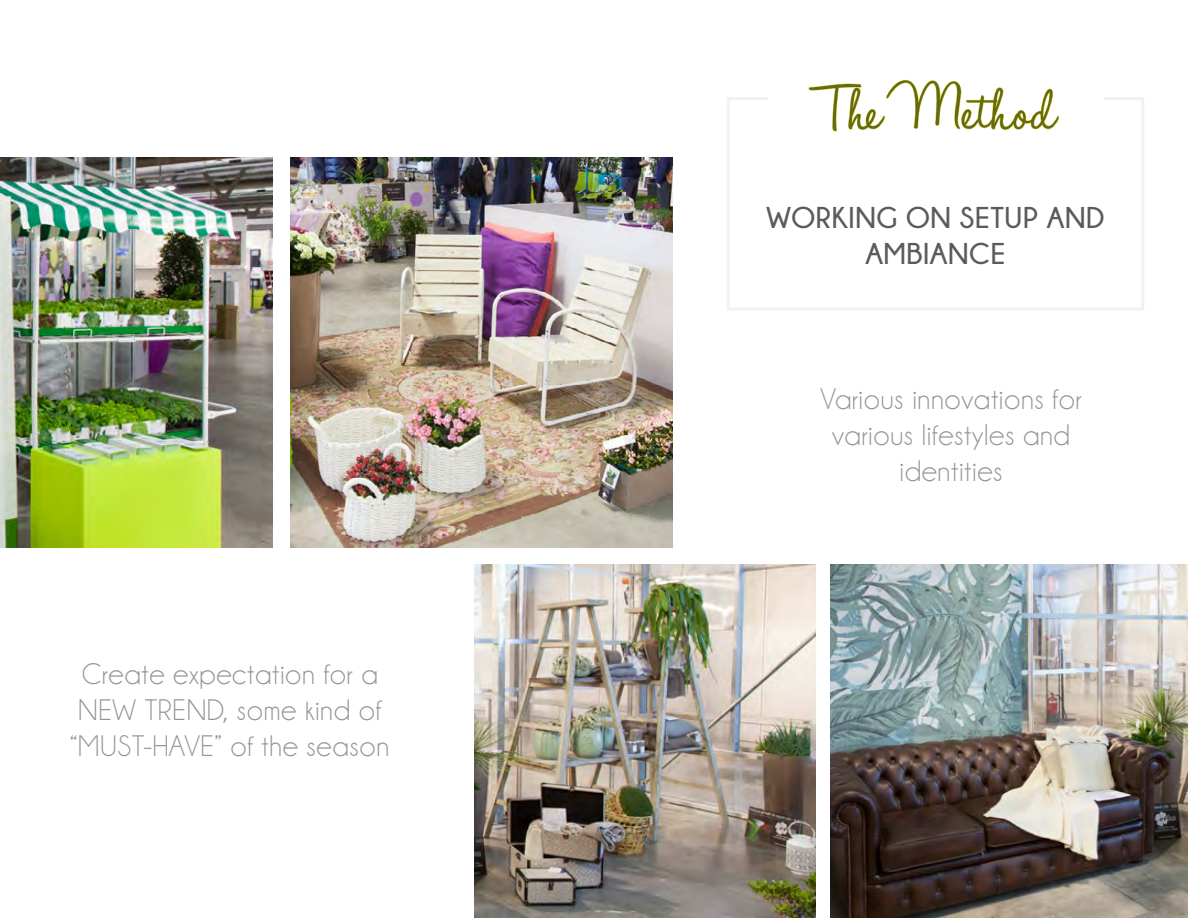
<style>
.page{position:relative;width:1188px;height:918px;background:#fff}
.page>*{position:absolute;margin:0;border:0;box-sizing:border-box;transform-origin:0 0}
.t1{font:75px "Halo Handletter";color:#686712}
.t2{font:30px/36px "Champagne&Limousines";letter-spacing:.02em;color:#949395;text-align:center}
.t3{font:700 30px/36px "Champagne&Limousines";letter-spacing:.02em;color:#5a5b5d;text-align:center}
</style>
<div class="page">
<img style="left:830px;top:564px;width:358px;height:354px">
<img style="left:0;top:158px;width:272px;height:389px">
<img style="left:290px;top:158px;width:383px;height:389px">
<img style="left:475px;top:564px;width:340px;height:354px">
<div style="left:727px;top:97px;width:417px;height:213px;border:3px solid #dbd9db"></div>
<div style="left:768px;top:89px;width:335px;height:63px;background:#fff"></div>
<svg style="left:808px;top:79px;width:252px;height:53px"></svg>
<p class="t2" style="left:70px;top:656px;width:321px">Create expectation for a<br>NEW TREND, some kind of “MUST-HAVE” of the season</p>
<h1 class="t1" style="left:815px;top:69px;width:242px">The Method</h1>
<p class="t3" style="left:767px;top:199px;width:339px">WORKING ON SETUP AND<br>AMBIANCE</p>
<p class="t2" style="left:820px;top:382px;width:263px">Various innovations for various lifestyles and identities</p>
</div>
